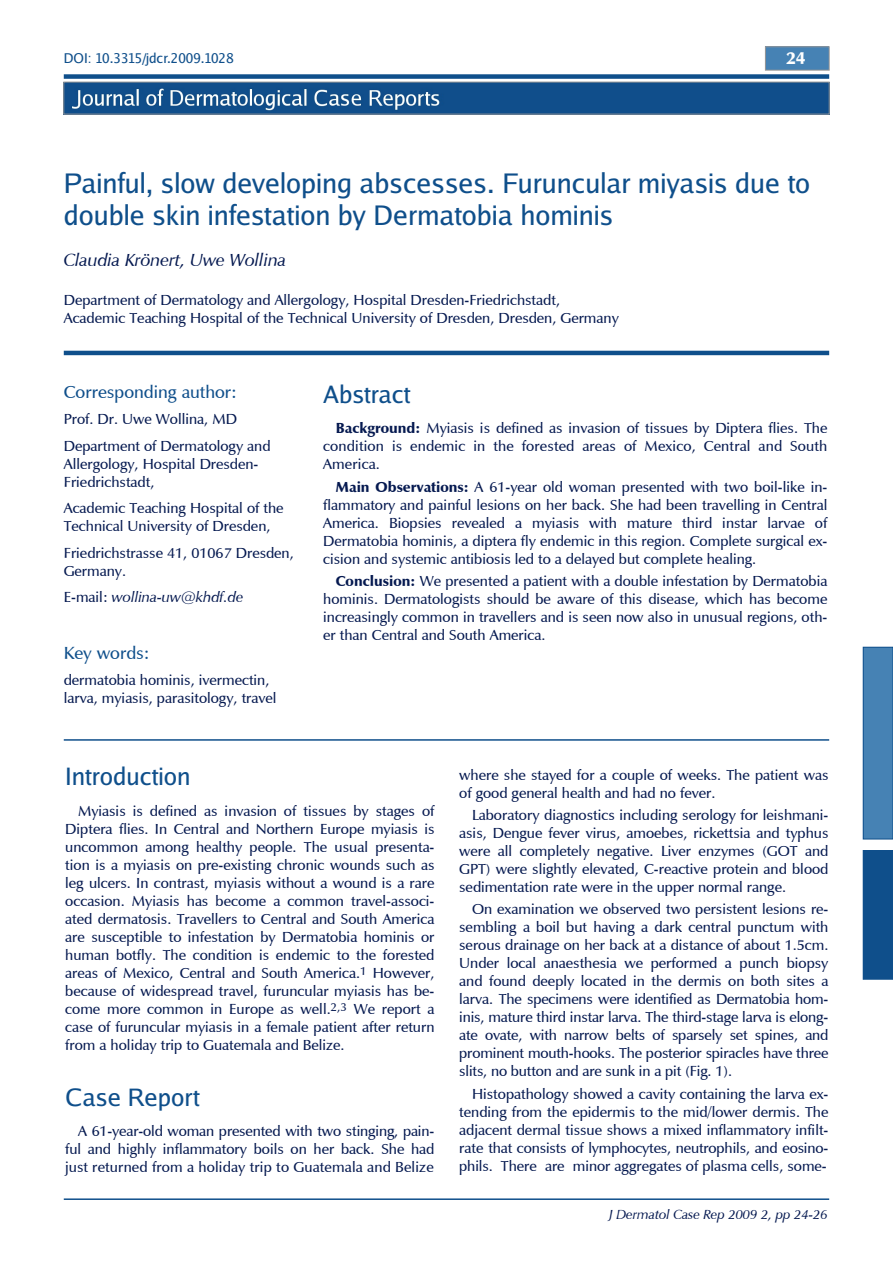
<style>
.page{position:relative;width:893px;height:1263px;background:#fff}
.page>*{position:absolute;margin:0;border:0;box-sizing:border-box;transform-origin:0 0}
.t1{font:27px/32.4px "Luxi Sans";color:#0f4f8b}
.t2{font:24px "Luxi Sans";color:#0f4f8b}
.t3{font:18px "Mg Open Cosmetica";color:#0f4f8b}
.t4{font:italic 18px "Mg Open Cosmetica";color:#051950}
.t5{font:700 18px "Mg Open Cosmetica";color:#fff}
.t6{font:15px/18px "Mg Open Cosmetica";color:#051950;text-align:justify}
.t7{font:italic 15px "Mg Open Cosmetica";color:#051950}
.t8{font:italic 13.5px "Mg Open Cosmetica";color:#051950}
.t9{font:13.5px "Luxi Sans";color:#0f4f8b}
.s1{font-style:normal}
.s2{font-weight:700}
</style>
<div class="page">
<img style="left:66px;top:84px;width:761px;height:28px">
<div style="left:64px;top:82px;width:765px;height:32px;border:1px solid #969696"></div>
<hr style="left:64px;top:1198px;width:765px;height:2px;background:#0f4f8b">
<div style="left:863px;top:850px;width:30px;height:129px;background:#0f4f8b"></div>
<div style="left:863px;top:647px;width:30px;height:192px;background:#4682b4"></div>
<div style="left:863px;top:647px;width:30px;height:192px;border:1px solid #0f4f8b"></div>
<hr style="left:64px;top:351px;width:765px;height:4px;background:#0f4f8b">
<hr style="left:64px;top:739px;width:765px;height:2px;background:#0f4f8b">
<div style="left:64px;top:74px;width:765px;height:5px;background:#0f4f8b"></div>
<div style="left:765px;top:47px;width:64px;height:23px;background:#4682b4"></div>
<div style="left:765px;top:47px;width:64px;height:23px;border:1px solid #969696"></div>
<p class="t9" style="left:64px;top:53px;width:171px">DOI: 10.3315/jdcr.2009.1028</p>
<p class="t5" style="left:786px;top:47px;width:21px">24</p>
<h1 class="t1" style="left:64px;top:170px;width:748px">Painful, slow developing abscesses. Furuncular miyasis due to double skin infestation by Dermatobia hominis</h1>
<p class="t4" style="left:64px;top:249px;width:224px">Claudia Krönert, Uwe Wollina</p>
<p class="t6" style="left:64px;top:291px;width:557px">Department of Dermatology and Allergology, Hospital Dresden-Friedrichstadt,<br>Academic Teaching Hospital of the Technical University of Dresden, Dresden, Germany</p>
<p class="t3" style="left:64px;top:381px;width:175px">Corresponding author:</p>
<p class="t6" style="left:64px;top:406px;width:208px;line-height:26.5px">Prof. Dr. Uwe Wollina, MD<br>Department of Dermatology and</p>
<p class="t6" style="left:64px;top:455px;width:196px">Allergology, Hospital Dresden-<br>Friedrichstadt,</p>
<p class="t6" style="left:64px;top:499px;width:221px">Academic Teaching Hospital of the<br>Technical University of Dresden,</p>
<p class="t6" style="left:64px;top:544px;width:232px">Friedrichstrasse 41, 01067 Dresden,<br>Germany.</p>
<p class="t7" style="left:64px;top:588px;width:181px"><span class="s1">E-mail:</span> wollina-uw@khdf.de</p>
<p class="t3" style="left:64px;top:642px;width:87px">Key words:</p>
<p class="t6" style="left:64px;top:671px;width:214px">dermatobia hominis, ivermectin, larva, myiasis, parasitology, travel</p>
<h2 class="t2" style="left:323px;top:385px;width:89px">Abstract</h2>
<p class="t6" style="left:323px;top:420px;width:506px;text-indent:13px"><span class="s2">Background:</span> Myiasis is defined as invasion of tissues by Diptera flies. The condition is endemic in the forested areas of Mexico, Central and South America.</p>
<p class="t6" style="left:323px;top:478px;width:506px;text-indent:13px"><span class="s2">Main Observations:</span> A 61-year old woman presented with two boil-like in&shy;flammatory and painful lesions on her back. She had been travelling in Central America. Biopsies revealed a myiasis with mature third instar larvae of Dermatobia hominis, a diptera fly endemic in this region. Complete surgical ex&shy;cision and systemic antibiosis led to a delayed but complete healing.</p>
<p class="t6" style="left:323px;top:572px;width:506px;text-indent:13px"><span class="s2">Conclusion:</span> We presented a patient with a double infestation by Dermatobia hominis. Dermatologists should be aware of this disease, which has become increasingly common in travellers and is seen now also in unusual regions, oth&shy;er than Central and South America.</p>
<h2 class="t2" style="left:65px;top:768px;width:127px">Introduction</h2>
<p class="t6" style="left:65px;top:802px;width:371px;text-indent:13px">Myiasis is defined as invasion of tissues by stages of Diptera flies. In Central and Northern Europe myiasis is uncommon among healthy people. The usual presenta&shy;tion is a myiasis on pre-existing chronic wounds such as leg ulcers. In contrast, myiasis without a wound is a rare occasion. Myiasis has become a common travel-associ&shy;ated dermatosis. Travellers to Central and South America are susceptible to infestation by Dermatobia hominis or human botfly. The condition is endemic to the forested areas of Mexico, Central and South America.<sup>1</sup> However, because of widespread travel, furuncular myiasis has be&shy;come more common in Europe as well.<sup>2,3</sup> We report a case of furuncular myiasis in a female patient after return from a holiday trip to Guatemala and Belize.</p>
<h2 class="t2" style="left:65px;top:1088px;width:136px">Case Report</h2>
<p class="t6" style="left:65px;top:1122px;width:371px;text-indent:13px">A 61-year-old woman presented with two stinging, pain&shy;ful and highly inflammatory boils on her back. She had just returned from a holiday trip to Guatemala and Belize</p>
<p class="t6" style="left:459px;top:766px;width:371px">where she stayed for a couple of weeks. The patient was of good general health and had no fever.</p>
<p class="t6" style="left:459px;top:806px;width:371px;text-indent:13px">Laboratory diagnostics including serology for leishmani&shy;asis, Dengue fever virus, amoebes, rickettsia and typhus were all completely negative. Liver enzymes (GOT and GPT) were slightly elevated, C-reactive protein and blood sedimentation rate were in the upper normal range.</p>
<p class="t6" style="left:459px;top:900px;width:371px;text-indent:13px">On examination we observed two persistent lesions re&shy;sembling a boil but having a dark central punctum with serous drainage on her back at a distance of about 1.5cm.<br>Under local anaesthesia we performed a punch biopsy and found deeply located in the dermis on both sites a larva. The specimens were identified as Dermatobia hom&shy;inis, mature third instar larva. The third-stage larva is elong&shy;ate ovate, with narrow belts of sparsely set spines, and prominent mouth-hooks. The posterior spiracles have three slits, no button and are sunk in a pit (Fig. 1).</p>
<p class="t6" style="left:459px;top:1085px;width:371px;text-indent:13px">Histopathology showed a cavity containing the larva ex&shy;tending from the epidermis to the mid/lower dermis. The adjacent dermal tissue shows a mixed inflammatory infilt&shy;rate that consists of lymphocytes, neutrophils, and eosino&shy;phils. There are minor aggregates of plasma cells, some-</p>
<p class="t8" style="left:609px;top:1207px;width:220px">J Dermatol Case Rep 2009 2, pp 24-26</p>
</div>
